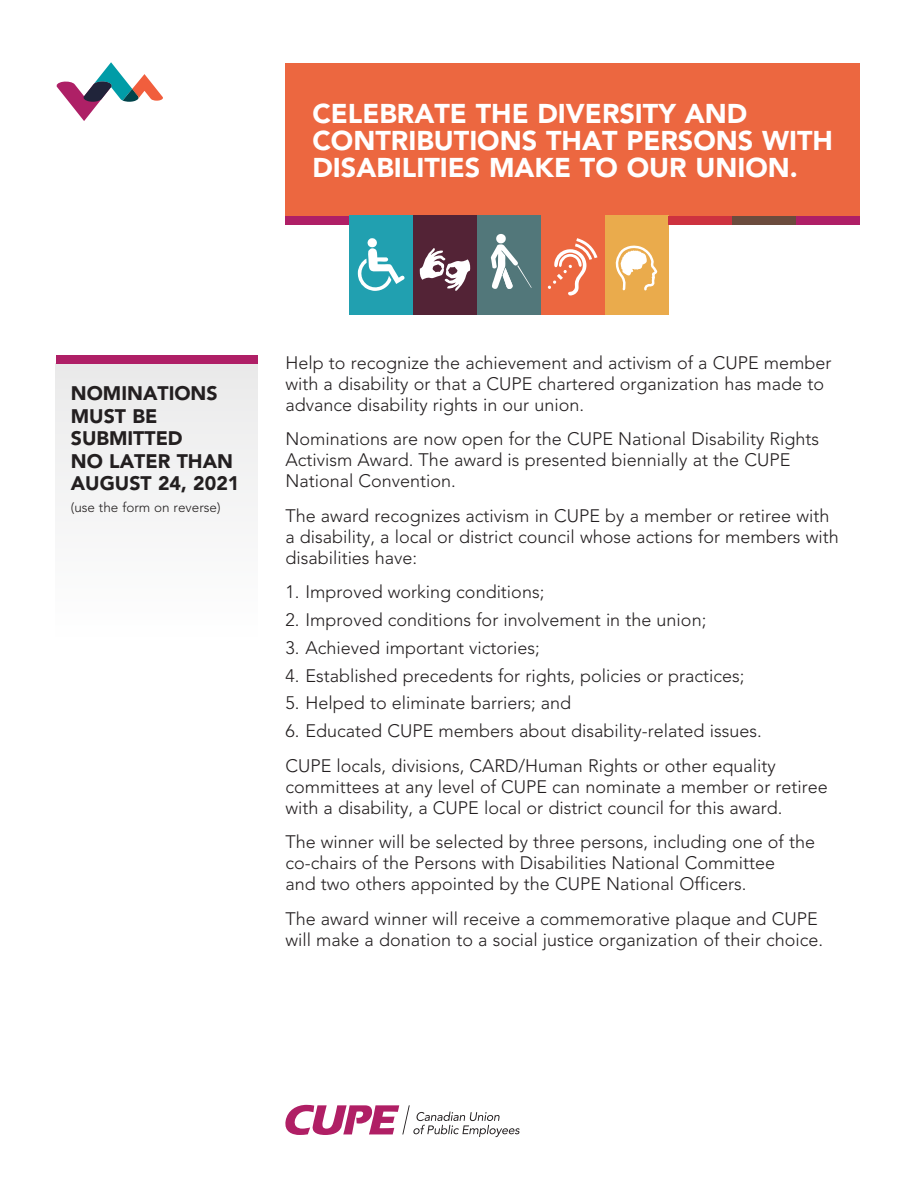
<style>
.page{position:relative;width:918px;height:1188px;background:#fff}
.page>*{position:absolute;margin:0;border:0;box-sizing:border-box;transform-origin:0 0}
.t1{font:900 27px/27px "Avenir";color:#fff}
.t2{font:900 19.5px/22.5px "Avenir";color:#231f20}
.t3{font:300 18px/21px "Avenir";color:#231f20}
.t4{font:300 13.5px "Avenir";color:#231f20}
</style>
<div class="page">
<div style="left:56px;top:364px;width:202px;height:273px;background:#f4f4f4"></div>
<div style="left:285px;top:63px;width:575px;height:161px;background:#ec6740"></div>
<div style="left:285px;top:216px;width:64px;height:8px;background:#af1f66"></div>
<div style="left:56px;top:355px;width:202px;height:9px;background:#af1f66"></div>
<div style="left:796px;top:216px;width:64px;height:8px;background:#af1f66"></div>
<div style="left:349px;top:216px;width:64px;height:99px;background:#21a0b0"></div>
<div style="left:413px;top:216px;width:64px;height:99px;background:#532336"></div>
<div style="left:477px;top:216px;width:64px;height:99px;background:#52777a"></div>
<div style="left:541px;top:216px;width:64px;height:99px;background:#ec6740"></div>
<div style="left:605px;top:216px;width:63px;height:99px;background:#eaab4c"></div>
<div style="left:668px;top:216px;width:64px;height:8px;background:#cd323f"></div>
<div style="left:732px;top:216px;width:64px;height:8px;background:#6b4b3d"></div>
<svg style="left:357px;top:238px;width:48px;height:53px"></svg>
<svg style="left:419px;top:248px;width:52px;height:43px"></svg>
<svg style="left:491px;top:234px;width:41px;height:55px"></svg>
<svg style="left:548px;top:238px;width:49px;height:57px"></svg>
<svg style="left:615px;top:245px;width:43px;height:46px"></svg>
<svg style="left:285px;top:1105px;width:235px;height:32px"></svg>
<svg style="left:56px;top:62px;width:107px;height:59px"></svg>
<p class="t1" style="left:312px;top:100px;width:522px">CELEBRATE THE DIVERSITY AND<br>CONTRIBUTIONS THAT PERSONS WITH<br>DISABILITIES MAKE TO OUR UNION.</p>
<p class="t2" style="left:71px;top:382px;width:170px">NOMINATIONS<br>MUST BE<br>SUBMITTED<br>NO LATER THAN<br>AUGUST 24, 2021</p>
<p class="t4" style="left:71px;top:500px;width:151px">(use the form on reverse)</p>
<p class="t3" style="left:285px;top:352px;width:548px">Help to recognize the achievement and activism of a CUPE member with a disability or that a CUPE chartered organization has made to advance disability rights in our union.</p>
<p class="t3" style="left:285px;top:429px;width:535px">Nominations are now open for the CUPE National Disability Rights<br>Activism Award. The award is presented biennially at the CUPE<br>National Convention.</p>
<p class="t3" style="left:285px;top:505px;width:555px">The award recognizes activism in CUPE by a member or retiree with a disability, a local or district council whose actions for members with disabilities have:</p>
<p class="t3" style="left:285px;top:582px;width:260px">1. Improved working conditions;</p>
<p class="t3" style="left:285px;top:609px;width:422px">2. Improved conditions for involvement in the union;</p>
<p class="t3" style="left:285px;top:637px;width:256px">3. Achieved important victories;</p>
<p class="t3" style="left:285px;top:665px;width:461px">4. Established precedents for rights, policies or practices;</p>
<p class="t3" style="left:285px;top:693px;width:287px">5. Helped to eliminate barriers; and</p>
<p class="t3" style="left:285px;top:720px;width:478px">6. Educated CUPE members about disability-related issues.</p>
<p class="t3" style="left:285px;top:755px;width:544px">CUPE locals, divisions, CARD/Human Rights or other equality committees at any level of CUPE can nominate a member or retiree with a disability, a CUPE local or district council for this award.</p>
<p class="t3" style="left:285px;top:831px;width:531px">The winner will be selected by three persons, including one of the co-chairs of the Persons with Disabilities National Committee<br>and two others appointed by the CUPE National Officers.</p>
<p class="t3" style="left:285px;top:908px;width:539px">The award winner will receive a commemorative plaque and CUPE will make a donation to a social justice organization of their choice.</p>
</div>
